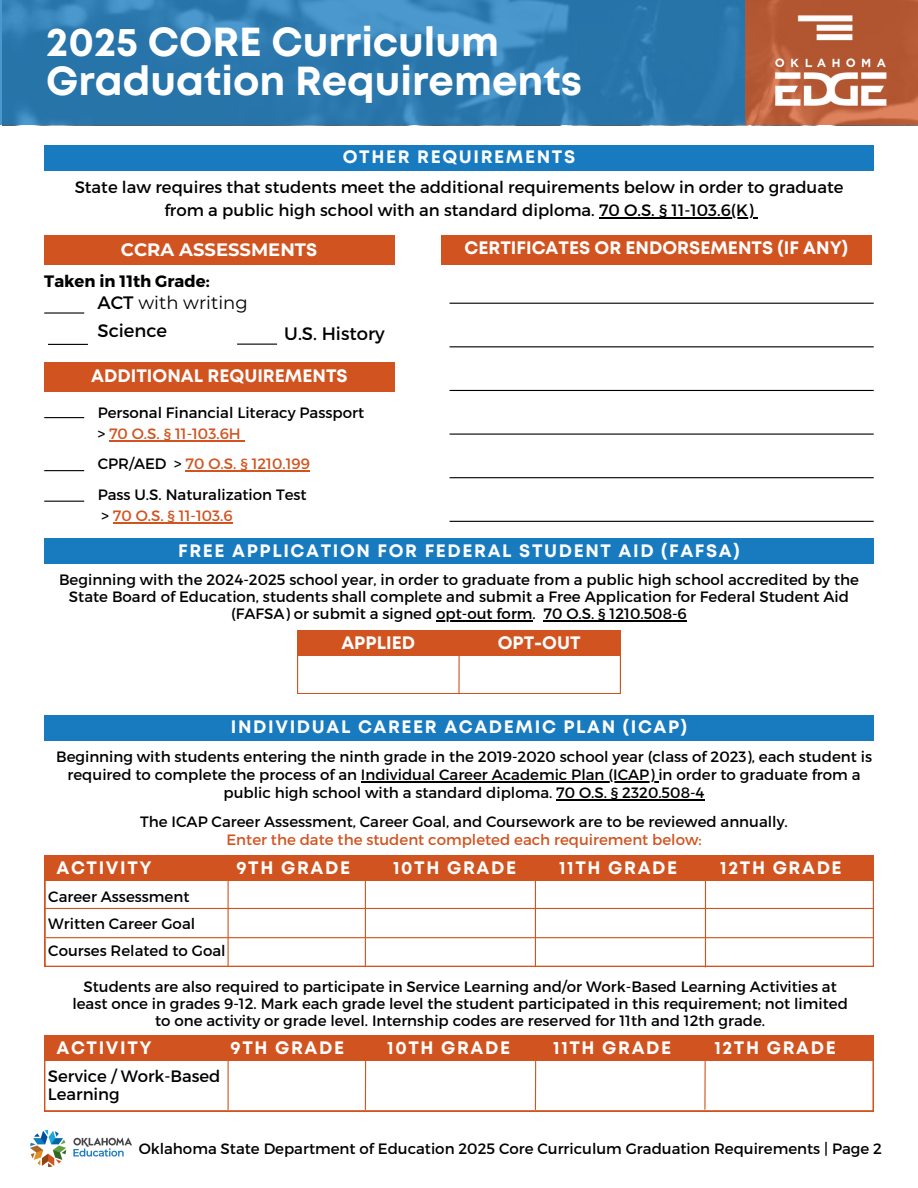
<style>
.page{position:relative;width:918px;height:1188px;background:#fff}
.page>*{position:absolute;margin:0;border:0;box-sizing:border-box;transform-origin:0 0}
.t1{font:700 40.5px/39.3px "Mont";color:#fff}
.t2{font:700 18px "Mont";letter-spacing:.09em;color:#fff}
.t3{font:700 18px "Mont";color:#fff}
.t4{font:18px/28.2px "Montserrat";color:#000}
.t5{font:700 18px "Montserrat";color:#fff}
.t6{font:16.5px/22.5px "Montserrat";color:#000;text-align:center}
.t7{font:700 16.5px "Montserrat";color:#000}
.t8{font:15px/16.8px "Montserrat";color:#000}
.t9{font:15px "Montserrat";color:#d15420}
.s1{font-family:"Mont"}
.s2{color:#d15420}
.s3{color:#000}
</style>
<div class="page">
<div style="left:44px;top:145px;width:830px;height:25px;background:#187bc0"></div>
<div style="left:441px;top:235px;width:431px;height:30px;background:#d15420"></div>
<div style="left:44px;top:235px;width:351px;height:30px;background:#d15420"></div>
<hr style="left:450px;top:303px;width:424px;height:1px;background:#000">
<hr style="left:450px;top:346px;width:424px;height:1px;background:#000">
<hr style="left:450px;top:390px;width:424px;height:1px;background:#000">
<hr style="left:450px;top:434px;width:424px;height:1px;background:#000">
<hr style="left:450px;top:477px;width:424px;height:1px;background:#000">
<hr style="left:450px;top:521px;width:424px;height:1px;background:#000">
<div style="left:44px;top:362px;width:351px;height:30px;background:#d15420"></div>
<hr style="left:44px;top:312px;width:40px;height:2px;background:#000">
<hr style="left:237px;top:344px;width:40px;height:1px;background:#000">
<hr style="left:44px;top:417px;width:40px;height:1px;background:#000">
<hr style="left:44px;top:470px;width:40px;height:1px;background:#000">
<hr style="left:44px;top:501px;width:40px;height:1px;background:#000">
<div style="left:44px;top:715px;width:830px;height:26px;background:#187bc0"></div>
<img style="left:31px;top:1130px;width:101px;height:36px">
<svg style="left:0;top:0;width:745px;height:125px;background:#2e7bb0"></svg>
<svg style="left:745px;top:0;width:173px;height:125px;background:#b95f39"></svg>
<img style="left:775px;top:15px;width:112px;height:90px">
<hr style="left:599px;top:217px;width:155px;height:1px;background:#000">
<hr style="left:109px;top:440px;width:132px;height:1px;background:#d15420">
<hr style="left:186px;top:471px;width:124px;height:1px;background:#d15420">
<hr style="left:113px;top:522px;width:120px;height:1px;background:#d15420">
<hr style="left:361px;top:781px;width:297px;height:1px;background:#000">
<hr style="left:556px;top:799px;width:149px;height:1px;background:#000">
<div style="left:45px;top:855px;width:829px;height:26px;background:#d15420"></div>
<svg style="left:45px;top:881px;width:829px;height:86px"></svg>
<hr style="left:45px;top:908px;width:829px;height:1px;background:#d15420">
<hr style="left:46px;top:937px;width:828px;height:1px;background:#d15420">
<hr style="left:228px;top:879px;width:1px;height:87px;background:#d15420">
<hr style="left:365px;top:879px;width:1px;height:87px;background:#d15420">
<hr style="left:535px;top:880px;width:1px;height:86px;background:#d15420">
<hr style="left:705px;top:881px;width:1px;height:86px;background:#d15420">
<div style="left:44px;top:1035px;width:830px;height:26px;background:#d15420"></div>
<svg style="left:44px;top:1061px;width:829px;height:50px"></svg>
<hr style="left:704px;top:1059px;width:2px;height:51px;background:#d15420">
<div style="left:44px;top:538px;width:830px;height:26px;background:#187bc0"></div>
<hr style="left:436px;top:620px;width:97px;height:1px;background:#000">
<hr style="left:544px;top:620px;width:143px;height:1px;background:#000">
<svg style="left:297px;top:631px;width:324px;height:63px"></svg>
<hr style="left:458px;top:654px;width:2px;height:40px;background:#d15420">
<hr style="left:48px;top:344px;width:40px;height:1px;background:#000">
<h1 class="t1" style="left:46px;top:25px;width:537px">2025 CORE Curriculum<br>Graduation Requirements</h1>
<p class="t2" style="left:343px;top:149px;width:234px">OTHER REQUIREMENTS</p>
<p class="t6" style="left:75px;top:175px;width:770px">State law requires that students meet the additional requirements below in order to graduate from a public high school with an standard diploma. 70 O.S. § 11-103.6(K)</p>
<p class="t5" style="left:121px;top:236px;width:198px">CCRA ASSESSMENT<span class="s1">S</span></p>
<p class="t3" style="left:464px;top:241px;width:385px">CERTIFICATES OR ENDORSEMENTS (IF ANY)</p>
<p class="t7" style="left:44px;top:270px;width:167px">Taken in 11th Grade:</p>
<p class="t4" style="left:98px;top:287px;width:152px">ACT with writing<br>Science</p>
<p class="t4" style="left:284px;top:319px;width:102px">U.S. History</p>
<p class="t3" style="left:91px;top:369px;width:258px">ADDITIONAL REQUIREMENTS</p>
<p class="t8" style="left:98px;top:402px;width:268px;line-height:20.5px">Personal Financial Literacy Passport &gt; <span class="s2">70 O.S. § 11-103.6H</span></p>
<p class="t8" style="left:98px;top:448px;width:214px;line-height:30.6px">CPR/AED &gt; <span class="s2">70 O.S. § 1210.199<br></span>Pass U.S. Naturalization Test</p>
<p class="t9" style="left:102px;top:506px;width:133px"><span class="s3">&gt;</span> 70 O.S. § 11-103.6</p>
<p class="t2" style="left:178px;top:544px;width:563px">FREE APPLICATION FOR FEDERAL STUDENT AID (FAFSA)</p>
<p class="t8" style="left:59px;top:571px;width:801px;text-align:center">Beginning with the 2024-2025 school year, in order to graduate from a public high school accredited by the<br>State Board of Education, students shall complete and submit a Free Application for Federal Student Aid (FAFSA) or submit a signed opt-out form. 70 O.S. § 1210.508-6</p>
<p class="t3" style="left:341px;top:636px;width:75px">APPLIED</p>
<p class="t2" style="left:498px;top:636px;width:84px">OPT-OUT</p>
<p class="t2" style="left:231px;top:720px;width:458px">INDIVIDUAL CAREER ACADEMIC PLAN (ICAP)</p>
<p class="t8" style="left:56px;top:747px;width:817px;line-height:18px;text-align:center">Beginning with students entering the ninth grade in the 2019-2020 school year (class of 2023), each student is required to complete the process of an Individual Career Academic Plan (ICAP) in order to graduate from a public high school with a standard diploma. 70 O.S. § 2320.508-4</p>
<p class="t8" style="left:140px;top:813px;width:649px">The ICAP Career Assessment, Career Goal, and Coursework are to be reviewed annually.</p>
<p class="t9" style="left:226px;top:830px;width:477px">Enter the date the student completed each requirement below:</p>
<p class="t2" style="left:57px;top:861px;width:97px">ACTIVITY</p>
<p class="t2" style="left:236px;top:861px;width:115px">9TH GRADE</p>
<p class="t2" style="left:393px;top:861px;width:124px">10TH GRADE</p>
<p class="t2" style="left:559px;top:861px;width:120px">11TH GRADE</p>
<p class="t2" style="left:720px;top:861px;width:123px">12TH GRADE</p>
<p class="t8" style="left:48px;top:883px;width:179px;line-height:27px">Career Assessment<br>Written Career Goal<br>Courses Related to Goal</p>
<p class="t8" style="left:72px;top:978px;width:777px;text-align:center">Students are also required to participate in Service Learning and/or Work-Based Learning Activities at least once in grades 9-12. Mark each grade level the student participated in this requirement; not limited to one activity or grade level. Internship codes are reserved for 11th and 12th grade.</p>
<p class="t2" style="left:57px;top:1041px;width:97px">ACTIVITY</p>
<p class="t2" style="left:230px;top:1041px;width:115px">9TH GRADE</p>
<p class="t2" style="left:387px;top:1041px;width:124px">10TH GRADE</p>
<p class="t2" style="left:553px;top:1041px;width:120px">11TH GRADE</p>
<p class="t2" style="left:714px;top:1041px;width:123px">12TH GRADE</p>
<p class="t6" style="left:48px;top:1066px;width:174px;line-height:18px;text-align:left">Service / Work-Based<br>Learning</p>
<p class="t8" style="left:139px;top:1139px;width:745px">Oklahoma State Department of Education 2025 Core Curriculum Graduation Requirements | Page 2</p>
</div>
